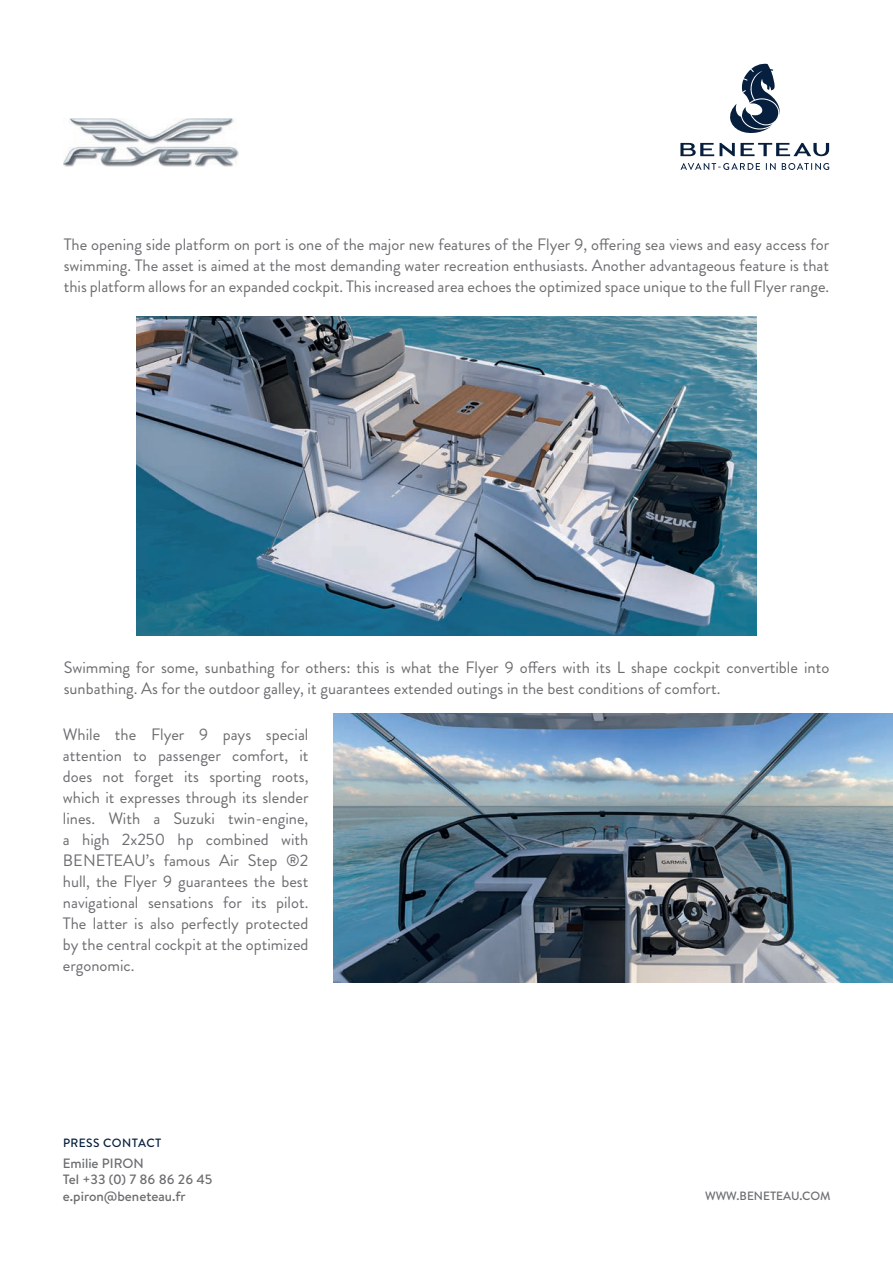
<style>
.page{position:relative;width:893px;height:1263px;background:#fff}
.page>*{position:absolute;margin:0;border:0;box-sizing:border-box;transform-origin:0 0}
.t1{font:16.5px/21px "Brandon Grotesque";color:#6c6d70;text-align:justify}
.t2{font:500 13.5px/16.5px "Brandon Text";color:#6c6d70}
.t3{font:500 12px "Brandon Text";color:#6c6d70}
.t4{font:500 12px "Brandon Text";letter-spacing:.04em;color:#061f3d}
</style>
<div class="page">
<svg style="left:730px;top:64px;width:50px;height:69px"></svg>
<svg style="left:680px;top:163px;width:80px;height:7px"></svg>
<svg style="left:766px;top:163px;width:10px;height:7px"></svg>
<svg style="left:782px;top:163px;width:47px;height:7px"></svg>
<svg style="left:680px;top:143px;width:34px;height:13px"></svg>
<svg style="left:720px;top:143px;width:109px;height:13px"></svg>
<img style="left:64px;top:119px;width:175px;height:47px">
<img style="left:136px;top:316px;width:621px;height:320px">
<img style="left:333px;top:713px;width:560px;height:269px">
<p class="t1" style="left:64px;top:234px;width:767px">The opening side platform on port is one of the major new features of the Flyer 9, offering sea views and easy access for swimming. The asset is aimed at the most demanding water recreation enthusiasts. Another advantageous feature is that this platform allows for an expanded cockpit. This increased area echoes the optimized space unique to the full Flyer range.</p>
<p class="t1" style="left:64px;top:657px;width:767px">Swimming for some, sunbathing for others: this is what the Flyer 9 offers with its L shape cockpit convertible into sunbathing. As for the outdoor galley, it guarantees extended outings in the best conditions of comfort.</p>
<p class="t1" style="left:63px;top:724px;width:247px">While the Flyer 9 pays special attention to passenger comfort, it does not forget its sporting roots, which it expresses through its slender lines. With a Suzuki twin-engine, a high 2x250 hp combined with BENETEAU’s famous Air Step ®2 hull, the Flyer 9 guarantees the best navigational sensations for its pilot.<br>The latter is also perfectly protected by the central cockpit at the optimized ergonomic.</p>
<p class="t4" style="left:63px;top:1134px;width:100px">PRESS CONTACT</p>
<p class="t2" style="left:63px;top:1154px;width:151px">Emilie PIRON<br>Tel +33 (0) 7 86 86 26 45 e.piron@beneteau.fr</p>
<p class="t3" style="left:705px;top:1188px;width:127px">WWW.BENETEAU.COM</p>
</div>
